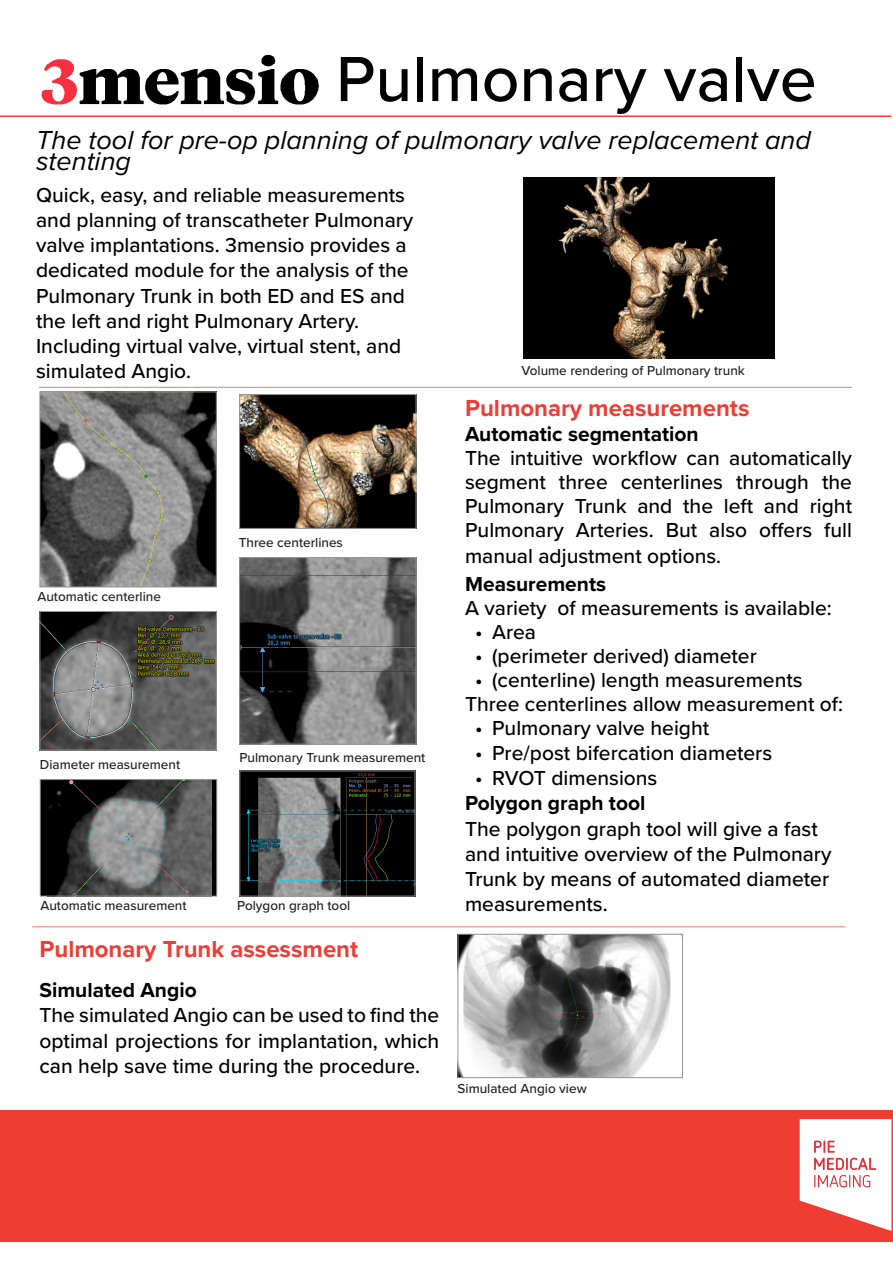
<style>
.page{position:relative;width:893px;height:1263px;background:#fff}
.page>*{position:absolute;margin:0;border:0;box-sizing:border-box;transform-origin:0 0}
.Brochure_Title{font:500 66px "Proxima Nova";color:#000}
.Brochure_subtitle{font:italic 27px/21px "Proxima Nova";color:#000}
.t1{font:700 24px "Proxima Nova";color:#ee3e34}
.Brochure_subtitle-2{font:500 21px/25.2px "Proxima Nova";color:#000}
.t2{font:700 21px "Proxima Nova";color:#000}
.t3{font:500 13.5px "Proxima Nova";color:#231f20}
</style>
<div class="page">
<img style="left:524px;top:178px;width:251px;height:180px">
<img style="left:41px;top:393px;width:174px;height:192px">
<div style="left:39px;top:391px;width:178px;height:196px;border:1px solid #969696"></div>
<img style="left:241px;top:559px;width:173px;height:184px">
<div style="left:239px;top:557px;width:177px;height:188px;border:1px solid #969696"></div>
<img style="left:41px;top:613px;width:174px;height:135px">
<div style="left:39px;top:611px;width:178px;height:139px;border:1px solid #969696"></div>
<img style="left:460px;top:936px;width:211px;height:140px">
<div style="left:458px;top:934px;width:225px;height:144px;border:1px solid #969696"></div>
<img style="left:241px;top:772px;width:172px;height:122px">
<div style="left:239px;top:770px;width:176px;height:126px;border:1px solid #969696"></div>
<div style="left:40px;top:780px;width:177px;height:116px;background:#000"></div>
<img style="left:48px;top:781px;width:163px;height:113px">
<div style="left:40px;top:779px;width:177px;height:117px;border:1px solid #969696"></div>
<img style="left:241px;top:396px;width:173px;height:131px">
<div style="left:239px;top:394px;width:177px;height:135px;border:1px solid #969696"></div>
<div style="left:0;top:1110px;width:893px;height:132px;background:#ee3e34"></div>
<hr style="left:39px;top:387px;width:813px;height:1px;background:#ee3e34">
<hr style="left:0;top:115px;width:891px;height:2px;background:#ee3e34">
<img style="left:41px;top:54px;width:278px;height:51px">
<svg style="left:800px;top:1119px;width:91px;height:112px"></svg>
<hr style="left:32px;top:926px;width:814px;height:1px;background:#ee3e34">
<p class="Brochure_Title" style="left:336px;top:30px;width:482px">Pulmonary valve</p>
<p class="Brochure_subtitle" style="left:36px;top:128px;width:776px">The tool for pre-op planning of pulmonary valve replacement and stenting</p>
<p class="Brochure_subtitle-2" style="left:36px;top:181px;width:379px">Quick, easy, and reliable measurements and planning of transcatheter Pulmonary valve implantations. 3mensio provides a dedicated module for the analysis of the Pulmonary Trunk in both ED and ES and the left and right Pulmonary Artery.</p>
<p class="Brochure_subtitle-2" style="left:36px;top:333px;width:367px">Including virtual valve, virtual stent, and simulated Angio.</p>
<p class="t3" style="left:38px;top:587px;width:125px">Automatic centerline</p>
<p class="t3" style="left:239px;top:532px;width:106px">Three centerlines</p>
<p class="t3" style="left:40px;top:755px;width:142px">Diameter measurement</p>
<p class="t3" style="left:239px;top:747px;width:187px">Pulmonary Trunk measurement</p>
<p class="t3" style="left:41px;top:895px;width:148px">Automatic measurement</p>
<p class="t3" style="left:237px;top:895px;width:115px">Polygon graph tool</p>
<p class="t1" style="left:39px;top:931px;width:320px">Pulmonary Trunk assessment</p>
<p class="t2" style="left:39px;top:974px;width:159px">Simulated Angio</p>
<p class="Brochure_subtitle-2" style="left:39px;top:1002px;width:401px;text-align:justify">The simulated Angio can be used to find the optimal projections for implantation, which can help save time during the procedure.</p>
<p class="t3" style="left:522px;top:361px;width:225px">Volume rendering of Pulmonary trunk</p>
<p class="t1" style="left:465px;top:390px;width:286px">Pulmonary measurements</p>
<p class="t2" style="left:465px;top:419px;width:235px">Automatic segmentation</p>
<p class="Brochure_subtitle-2" style="left:465px;top:445px;width:388px;line-height:24.3px;text-align:justify">The intuitive workflow can automatically segment three centerlines through the Pulmonary Trunk and the left and right Pulmonary Arteries. But also offers full manual adjustment options.</p>
<p class="t2" style="left:465px;top:568px;width:143px">Measurements</p>
<p class="Brochure_subtitle-2" style="left:465px;top:594px;width:368px">A variety of measurements is available:</p>
<p class="Brochure_subtitle-2" style="left:475px;top:618px;width:63px">• Area</p>
<p class="Brochure_subtitle-2" style="left:475px;top:642px;width:283px">• (perimeter derived) diameter</p>
<p class="Brochure_subtitle-2" style="left:475px;top:666px;width:329px">• (centerline) length measurements</p>
<p class="Brochure_subtitle-2" style="left:465px;top:690px;width:379px">Three centerlines allow measurement of:</p>
<p class="Brochure_subtitle-2" style="left:475px;top:714px;width:236px">• Pulmonary valve height</p>
<p class="Brochure_subtitle-2" style="left:475px;top:740px;width:299px">• Pre/post bifercation diameters</p>
<p class="Brochure_subtitle-2" style="left:475px;top:765px;width:184px">• RVOT dimensions</p>
<p class="t2" style="left:465px;top:788px;width:182px">Polygon graph tool</p>
<p class="Brochure_subtitle-2" style="left:465px;top:815px;width:368px">The polygon graph tool will give a fast and intuitive overview of the Pulmonary<br>Trunk by means of automated diameter measurements.</p>
<p class="t3" style="left:458px;top:1079px;width:131px">Simulated Angio view</p>
</div>
